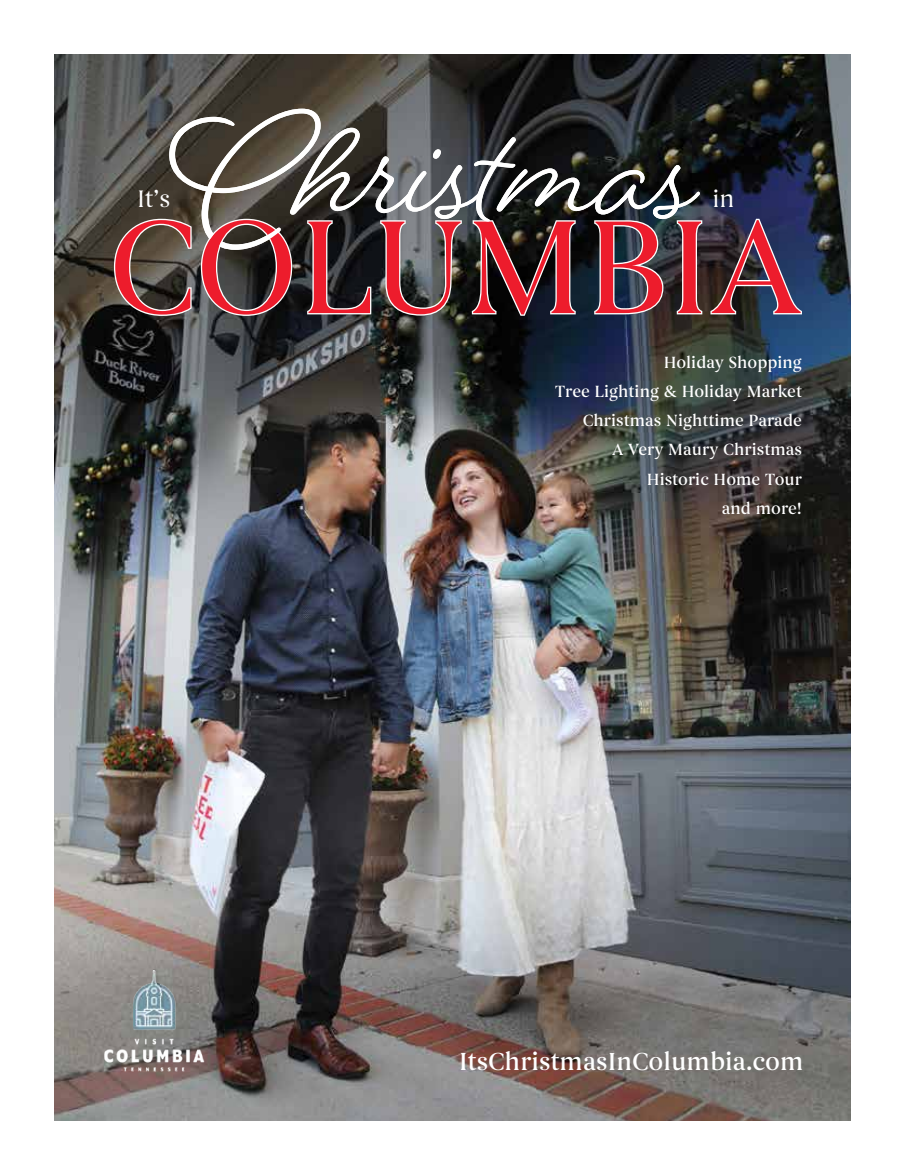
<style>
.page{position:relative;width:905px;height:1175px;background:#fff}
.page>*{position:absolute;margin:0;border:0;box-sizing:border-box;transform-origin:0 0}
.t1{font:500 25.35px "Begum";color:#fff}
.t2{font:24.45px "Begum";color:#fff}
.t3{font:500 16.65px/29.2px "Begum";color:#fff;text-align:right}
</style>
<div class="page">
<img style="left:54px;top:54px;width:796px;height:1066px">
<img style="left:92px;top:957px;width:123px;height:130px">
<svg style="left:710px;top:219px;width:92px;height:95px"></svg>
<svg style="left:114px;top:109px;width:588px;height:207px"></svg>
<h2 class="t2" style="left:137px;top:184px;width:35px">It’s</h2>
<h2 class="t2" style="left:712px;top:184px;width:24px">in</h2>
<p class="t3" style="left:555px;top:347px;width:248px">Holiday Shopping<br>Tree Lighting &amp; Holiday Market<br>Christmas Nighttime Parade<br>A Very Maury Christmas<br>Historic Home Tour<br>and more!</p>
<h1 class="t1" style="left:459px;top:1046px;width:346px">ItsChristmasInColumbia.com</h1>
</div>
